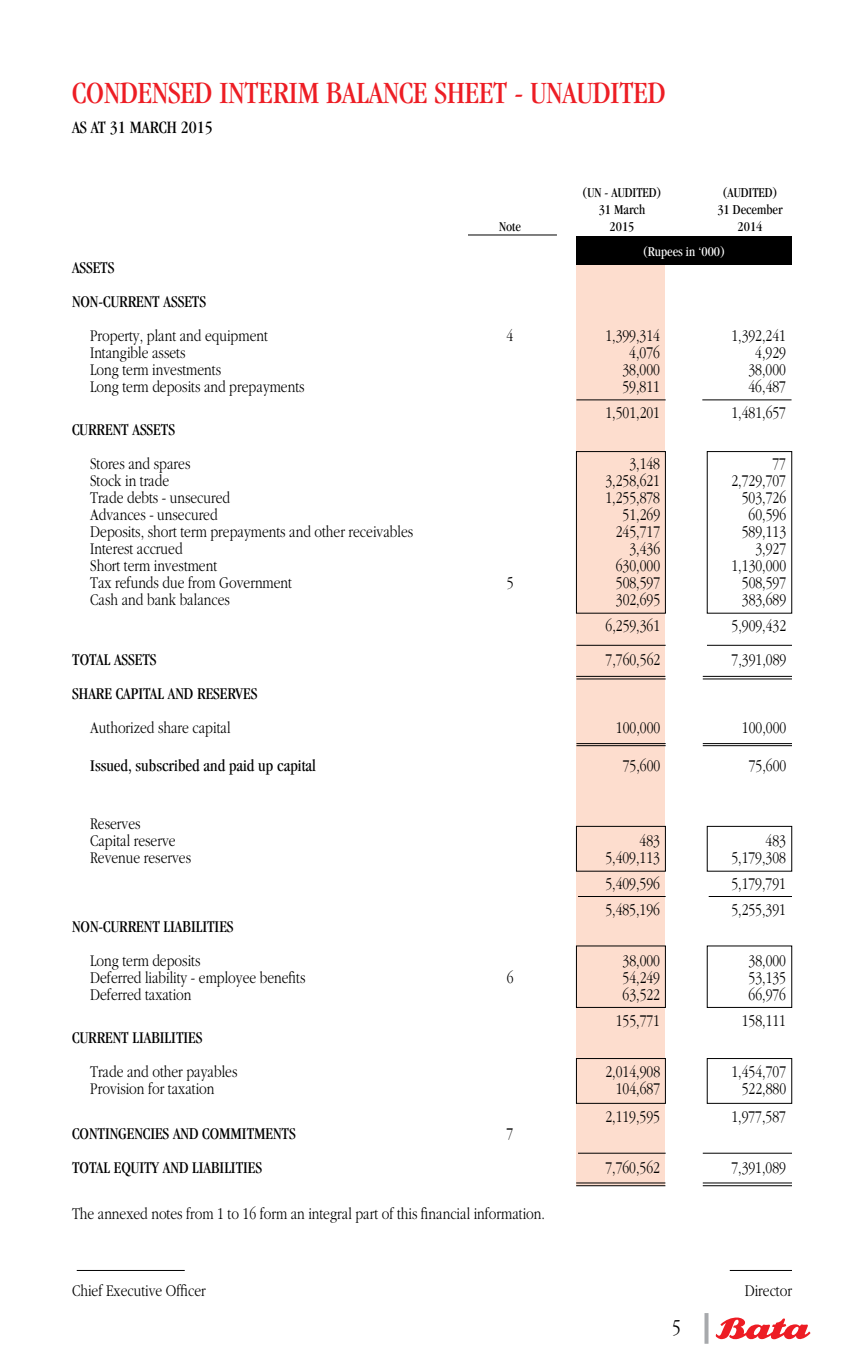
<style>
.page{position:relative;width:864px;height:1368px;background:#fff}
.page>*{position:absolute;margin:0;border:0;box-sizing:border-box;transform-origin:0 0}
.t1{font:condensed 32px "Garamond";color:#ed1d24}
.t2{font:300 condensed 22px "Garamond";color:#000}
.t3{font:condensed 18px "Garamond";color:#000}
.t4{font:300 17px/17px "Aplgaram";color:#000}
.t5{font:condensed 17px/34px "Garamond";color:#000}
.t6{font:condensed 14px "Garamond";color:#000}
.t7{font:condensed 14px "Garamond";color:#fff}
</style>
<div class="page">
<svg style="left:716px;top:1317px;width:95px;height:23px"></svg>
<svg style="left:705px;top:1313px;width:4px;height:31px"></svg>
<div style="left:576px;top:262px;width:89px;height:924px;background:#fdddce"></div>
<div style="left:576px;top:236px;width:216px;height:28px;background:#000"></div>
<hr style="left:468px;top:235px;width:89px;height:1px;background:#000">
<hr style="left:576px;top:400px;width:90px;height:1px;background:#000">
<hr style="left:702px;top:400px;width:90px;height:1px;background:#000">
<hr style="left:707px;top:645px;width:85px;height:1px;background:#000">
<hr style="left:576px;top:645px;width:90px;height:1px;background:#000">
<hr style="left:576px;top:676px;width:89px;height:1px;background:#000">
<hr style="left:703px;top:676px;width:89px;height:1px;background:#000">
<hr style="left:703px;top:678px;width:89px;height:1px;background:#000">
<hr style="left:576px;top:678px;width:90px;height:1px;background:#000">
<hr style="left:703px;top:1153px;width:89px;height:1px;background:#000">
<hr style="left:578px;top:1153px;width:88px;height:1px;background:#000">
<hr style="left:703px;top:1182px;width:89px;height:1px;background:#000">
<hr style="left:576px;top:1182px;width:89px;height:1px;background:#000">
<hr style="left:576px;top:1185px;width:89px;height:1px;background:#000">
<hr style="left:703px;top:1185px;width:89px;height:1px;background:#000">
<hr style="left:703px;top:743px;width:89px;height:1px;background:#000">
<hr style="left:576px;top:743px;width:90px;height:1px;background:#000">
<hr style="left:576px;top:745px;width:90px;height:1px;background:#000">
<hr style="left:703px;top:745px;width:89px;height:1px;background:#000">
<div style="left:576px;top:451px;width:90px;height:162px;border:1px solid #000"></div>
<hr style="left:709px;top:896px;width:83px;height:1px;background:#000">
<hr style="left:578px;top:896px;width:88px;height:1px;background:#000">
<div style="left:707px;top:1058px;width:85px;height:46px;border:1px solid #000"></div>
<div style="left:576px;top:1058px;width:90px;height:46px;border:1px solid #000"></div>
<div style="left:707px;top:826px;width:85px;height:45px;border:1px solid #000"></div>
<div style="left:576px;top:826px;width:90px;height:45px;border:1px solid #000"></div>
<div style="left:707px;top:946px;width:85px;height:62px;border:1px solid #000"></div>
<div style="left:576px;top:946px;width:90px;height:62px;border:1px solid #000"></div>
<hr style="left:576px;top:264px;width:216px;height:1px;background:#000">
<hr style="left:730px;top:1270px;width:62px;height:1px;background:#000">
<hr style="left:77px;top:1270px;width:108px;height:1px;background:#000">
<h1 class="t1" style="left:72px;top:75px;width:595px">CONDENSED INTERIM BALANCE SHEET - UNAUDITED</h1>
<p class="t3" style="left:72px;top:117px;width:142px">AS AT 31 MARCH 2015</p>
<p class="t6" style="left:582px;top:184px;width:82px">(UN - AUDITED)</p>
<p class="t6" style="left:722px;top:184px;width:57px">(AUDITED)</p>
<p class="t6" style="left:599px;top:202px;width:48px">31 March</p>
<p class="t6" style="left:717px;top:202px;width:67px">31 December</p>
<p class="t6" style="left:499px;top:219px;width:23px">Note</p>
<p class="t6" style="left:610px;top:219px;width:26px">2015</p>
<p class="t6" style="left:738px;top:219px;width:26px">2014</p>
<p class="t7" style="left:642px;top:244px;width:85px">(Rupees in ‘000)</p>
<p class="t5" style="left:72px;top:251px;width:136px">ASSETS<br>NON-CURRENT ASSETS</p>
<p class="t4" style="left:90px;top:328px;width:179px">Property, plant and equipment</p>
<p class="t4" style="left:507px;top:328px;width:8px">4</p>
<p class="t4" style="left:605px;top:328px;width:56px">1,399,314</p>
<p class="t4" style="left:731px;top:328px;width:56px">1,392,241</p>
<p class="t4" style="left:90px;top:345px;width:97px">Intangible assets</p>
<p class="t4" style="left:629px;top:345px;width:32px">4,076</p>
<p class="t4" style="left:755px;top:345px;width:32px">4,929</p>
<p class="t4" style="left:90px;top:362px;width:133px">Long term investments</p>
<p class="t4" style="left:623px;top:362px;width:39px">38,000</p>
<p class="t4" style="left:749px;top:362px;width:39px">38,000</p>
<p class="t4" style="left:90px;top:379px;width:216px">Long term deposits and prepayments</p>
<p class="t4" style="left:623px;top:379px;width:39px">59,811</p>
<p class="t4" style="left:749px;top:379px;width:39px">46,487</p>
<p class="t4" style="left:605px;top:405px;width:56px">1,501,201</p>
<p class="t4" style="left:731px;top:405px;width:56px">1,481,657</p>
<p class="t5" style="left:72px;top:413px;width:104px">CURRENT ASSETS</p>
<p class="t4" style="left:90px;top:456px;width:102px">Stores and spares</p>
<p class="t4" style="left:629px;top:456px;width:32px">3,148</p>
<p class="t4" style="left:773px;top:456px;width:15px">77</p>
<p class="t4" style="left:90px;top:473px;width:81px">Stock in trade</p>
<p class="t4" style="left:605px;top:473px;width:56px">3,258,621</p>
<p class="t4" style="left:731px;top:473px;width:56px">2,729,707</p>
<p class="t4" style="left:90px;top:490px;width:142px">Trade debts - unsecured</p>
<p class="t4" style="left:605px;top:490px;width:56px">1,255,878</p>
<p class="t4" style="left:742px;top:490px;width:46px">503,726</p>
<p class="t4" style="left:90px;top:507px;width:129px">Advances - unsecured</p>
<p class="t4" style="left:623px;top:507px;width:39px">51,269</p>
<p class="t4" style="left:749px;top:507px;width:39px">60,596</p>
<p class="t4" style="left:90px;top:524px;width:325px">Deposits, short term prepayments and other receivables</p>
<p class="t4" style="left:616px;top:524px;width:46px">245,717</p>
<p class="t4" style="left:742px;top:524px;width:46px">589,113</p>
<p class="t4" style="left:90px;top:541px;width:94px">Interest accrued</p>
<p class="t4" style="left:629px;top:541px;width:32px">3,436</p>
<p class="t4" style="left:755px;top:541px;width:32px">3,927</p>
<p class="t4" style="left:90px;top:558px;width:129px">Short term investment</p>
<p class="t4" style="left:616px;top:558px;width:46px">630,000</p>
<p class="t4" style="left:732px;top:558px;width:56px">1,130,000</p>
<p class="t4" style="left:90px;top:575px;width:203px">Tax refunds due from Government</p>
<p class="t4" style="left:507px;top:575px;width:8px">5</p>
<p class="t4" style="left:616px;top:575px;width:46px">508,597</p>
<p class="t4" style="left:742px;top:575px;width:46px">508,597</p>
<p class="t4" style="left:90px;top:592px;width:141px">Cash and bank balances</p>
<p class="t4" style="left:616px;top:592px;width:46px">302,695</p>
<p class="t4" style="left:742px;top:592px;width:46px">383,689</p>
<p class="t4" style="left:606px;top:618px;width:56px">6,259,361</p>
<p class="t4" style="left:732px;top:618px;width:56px">5,909,432</p>
<p class="t5" style="left:72px;top:643px;width:86px">TOTAL ASSETS</p>
<p class="t4" style="left:606px;top:652px;width:56px">7,760,562</p>
<p class="t4" style="left:732px;top:652px;width:56px">7,391,089</p>
<p class="t5" style="left:72px;top:677px;width:187px">SHARE CAPITAL AND RESERVES</p>
<p class="t4" style="left:90px;top:720px;width:142px">Authorized share capital</p>
<p class="t4" style="left:616px;top:720px;width:46px">100,000</p>
<p class="t4" style="left:742px;top:720px;width:46px">100,000</p>
<p class="t5" style="left:90px;top:749px;width:227px">Issued, subscribed and paid up capital</p>
<p class="t4" style="left:623px;top:757px;width:39px">75,600</p>
<p class="t4" style="left:749px;top:757px;width:39px">75,600</p>
<p class="t4" style="left:90px;top:815px;width:87px">Reserves<br>Capital reserve</p>
<p class="t4" style="left:640px;top:832px;width:22px">483</p>
<p class="t4" style="left:766px;top:832px;width:22px">483</p>
<p class="t4" style="left:90px;top:849px;width:103px">Revenue reserves</p>
<p class="t4" style="left:605px;top:849px;width:56px">5,409,113</p>
<p class="t4" style="left:731px;top:849px;width:56px">5,179,308</p>
<p class="t4" style="left:605px;top:875px;width:56px">5,409,596</p>
<p class="t4" style="left:731px;top:875px;width:56px">5,179,791</p>
<p class="t4" style="left:605px;top:901px;width:56px">5,485,196</p>
<p class="t4" style="left:731px;top:901px;width:56px">5,255,391</p>
<p class="t5" style="left:72px;top:909px;width:163px">NON-CURRENT LIABILITIES</p>
<p class="t4" style="left:90px;top:952px;width:112px">Long term deposits</p>
<p class="t4" style="left:623px;top:952px;width:39px">38,000</p>
<p class="t4" style="left:749px;top:952px;width:39px">38,000</p>
<p class="t4" style="left:90px;top:969px;width:217px">Deferred liability - employee benefits</p>
<p class="t4" style="left:507px;top:969px;width:8px">6</p>
<p class="t4" style="left:623px;top:969px;width:39px">54,249</p>
<p class="t4" style="left:749px;top:969px;width:39px">53,135</p>
<p class="t4" style="left:90px;top:986px;width:103px">Deferred taxation</p>
<p class="t4" style="left:623px;top:986px;width:39px">63,522</p>
<p class="t4" style="left:749px;top:986px;width:39px">66,976</p>
<p class="t4" style="left:616px;top:1012px;width:46px">155,771</p>
<p class="t4" style="left:742px;top:1012px;width:46px">158,111</p>
<p class="t5" style="left:72px;top:1020px;width:132px">CURRENT LIABILITIES</p>
<p class="t4" style="left:90px;top:1063px;width:149px">Trade and other payables</p>
<p class="t4" style="left:605px;top:1063px;width:56px">2,014,908</p>
<p class="t4" style="left:731px;top:1063px;width:56px">1,454,707</p>
<p class="t4" style="left:90px;top:1080px;width:126px">Provision for taxation</p>
<p class="t4" style="left:616px;top:1080px;width:46px">104,687</p>
<p class="t4" style="left:742px;top:1080px;width:46px">522,880</p>
<p class="t4" style="left:605px;top:1109px;width:56px">2,119,595</p>
<p class="t4" style="left:731px;top:1109px;width:56px">1,977,587</p>
<p class="t5" style="left:72px;top:1117px;width:225px">CONTINGENCIES AND COMMITMENTS</p>
<p class="t4" style="left:507px;top:1126px;width:8px">7</p>
<p class="t5" style="left:72px;top:1151px;width:192px">TOTAL EQUITY AND LIABILITIES</p>
<p class="t4" style="left:605px;top:1160px;width:56px">7,760,562</p>
<p class="t4" style="left:731px;top:1160px;width:56px">7,391,089</p>
<p class="t4" style="left:72px;top:1206px;width:475px">The annexed notes from 1 to 16 form an integral part of this financial information.</p>
<p class="t4" style="left:72px;top:1282px;width:135px">Chief Executive Officer</p>
<p class="t4" style="left:745px;top:1282px;width:49px">Director</p>
<p class="t2" style="left:672px;top:1315px;width:10px">5</p>
</div>
